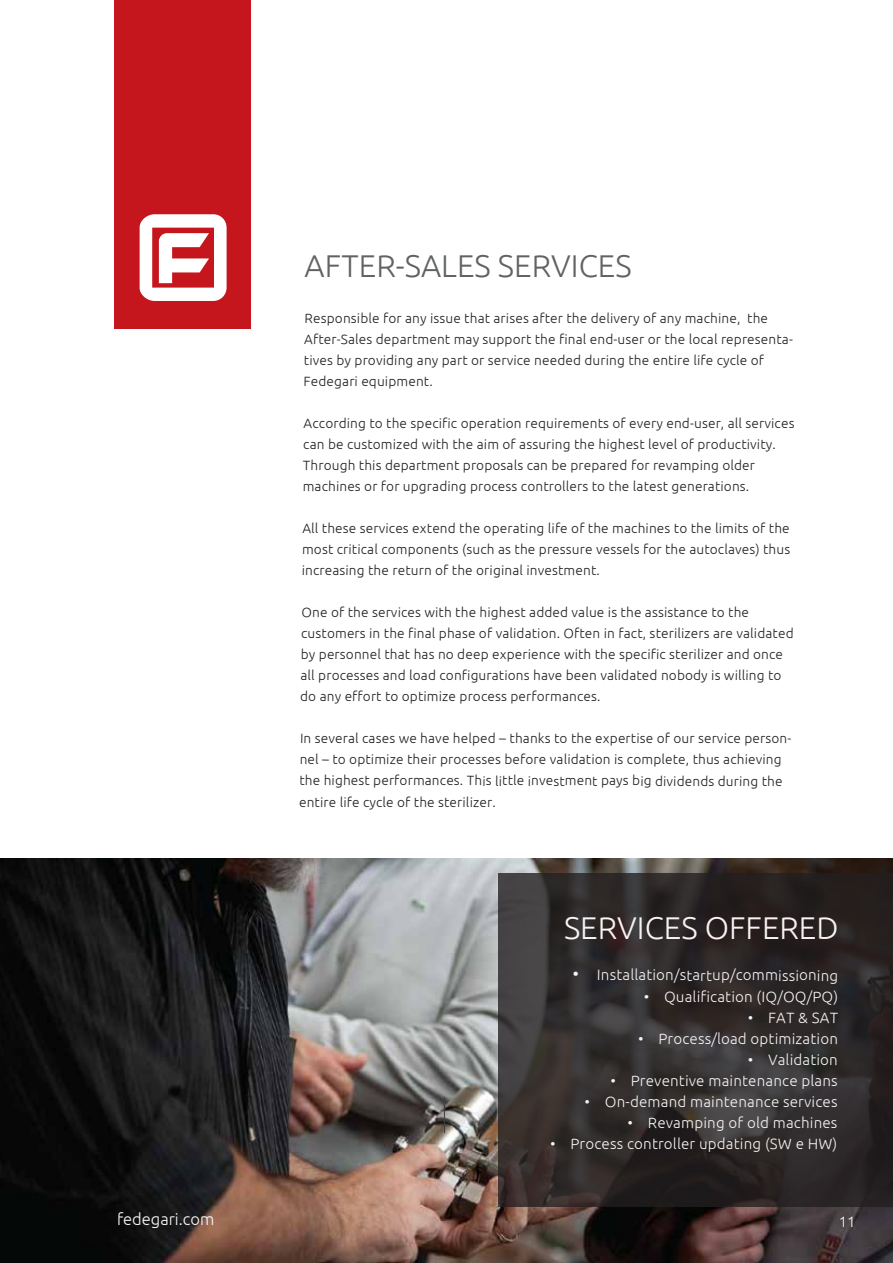
<style>
.page{position:relative;width:893px;height:1263px;background:#fff}
.page>*{position:absolute;margin:0;border:0;box-sizing:border-box;transform-origin:0 0}
.t1{font:300 31.5px "Ubuntu";color:#606263}
.t2{font:300 31.5px "Ubuntu";color:#f7f2f3}
.t3{font:300 16.5px "Ubuntu";color:#f7f9f8}
.t4{font:300 15px "Ubuntu";color:#f7f2f3}
.t5{font:300 15px "Ubuntu";color:#f9f9fa}
.t6{font:300 13.5px/21.1px "Ubuntu";color:#231f20}
.s1{font-size:18px}
</style>
<div class="page">
<img style="left:0;top:858px;width:893px;height:405px">
<svg style="left:498px;top:873px;width:395px;height:333px;background:#302b2b"></svg>
<hr style="left:444px;top:1097px;width:1px;height:36px;background:#414042">
<div style="left:115px;top:0;width:136px;height:329px;background:#c4161c"></div>
<svg style="left:140px;top:214px;width:87px;height:87px"></svg>
<h1 class="t1" style="left:305px;top:246px;width:329px">AFTER-SALES SERVICES</h1>
<p class="t6" style="left:305px;top:304px;width:493px;rotate:1deg">Responsible for any issue that arises after the delivery of any machine, the<br>After-Sales department may support the final end-user or the local representa&shy;tives by providing any part or service needed during the entire life cycle of</p>
<p class="t6" style="left:304px;top:369px;width:131px;rotate:1deg">Fedegari equipment.</p>
<p class="t6" style="left:304px;top:408px;width:492px;rotate:1deg">According to the specific operation requirements of every end-user, all services can be customized with the aim of assuring the highest level of productivity.<br>Through this department proposals can be prepared for revamping older machines or for upgrading process controllers to the latest generations.</p>
<p class="t6" style="left:303px;top:514px;width:490px;line-height:20.7px;rotate:1deg">All these services extend the operating life of the machines to the limits of the most critical components (such as the pressure vessels for the autoclaves) thus</p>
<p class="t6" style="left:302px;top:557px;width:299px;rotate:1deg">increasing the return of the original investment.</p>
<p class="t6" style="left:302px;top:597px;width:494px;rotate:1deg">One of the services with the highest added value is the assistance to the customers in the final phase of validation. Often in fact, sterilizers are validated by personnel that has no deep experience with the specific sterilizer and once all processes and load configurations have been validated nobody is willing to do any effort to optimize process performances.</p>
<p class="t6" style="left:300px;top:723px;width:496px;rotate:1deg">In several cases we have helped – thanks to the expertise of our service person&shy;nel – to optimize their processes before validation is complete, thus achieving the highest performances. This little investment pays big dividends during the</p>
<p class="t6" style="left:299px;top:789px;width:198px;rotate:1deg">entire life cycle of the sterilizer.</p>
<h1 class="t2" style="left:564px;top:908px;width:276px">SERVICES OFFERED</h1>
<p class="t4" style="left:573px;top:964px;width:267px;rotate:1deg"><span class="s1">•</span> Installation/startup/commissioning</p>
<p class="t4" style="left:644px;top:985px;width:196px;rotate:1deg">• Qualification (IQ/OQ/PQ)</p>
<p class="t4" style="left:748px;top:1007px;width:92px;rotate:1deg">• FAT &amp; SAT</p>
<p class="t4" style="left:638px;top:1027px;width:201px;rotate:1deg">• Process/load optimization</p>
<p class="t4" style="left:748px;top:1049px;width:92px;rotate:1deg">• Validation</p>
<p class="t4" style="left:611px;top:1069px;width:229px;rotate:1deg">• Preventive maintenance plans</p>
<p class="t4" style="left:585px;top:1090px;width:254px;rotate:1deg">• On-demand maintenance services</p>
<p class="t4" style="left:628px;top:1111px;width:211px;rotate:1deg">• Revamping of old machines</p>
<p class="t4" style="left:550px;top:1132px;width:289px;rotate:1deg">• Process controller updating (SW e HW)</p>
<p class="t3" style="left:117px;top:1209px;width:99px">fedegari.com</p>
<p class="t5" style="left:839px;top:1212px;width:18px">11</p>
</div>
